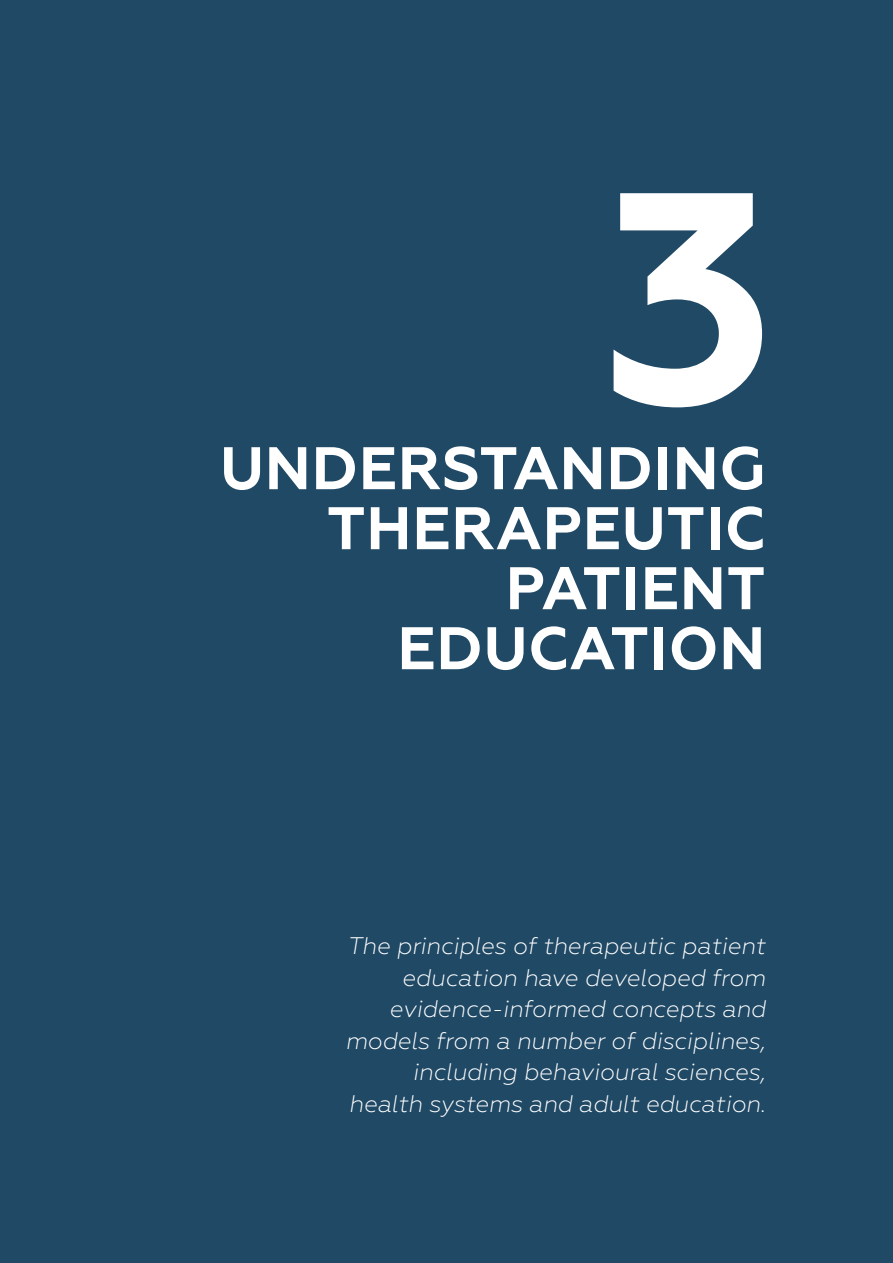
<style>
.page{position:relative;width:893px;height:1263px;background:#204965}
.page>*{position:absolute;margin:0;border:0;box-sizing:border-box;transform-origin:0 0}
.Head_1{font:700 300px "Geometria";color:#fff}
.Head_1-2{font:700 60px "Geometria";letter-spacing:.01em;color:#fff}
.Key_message{font:italic 300 24px/31.5px "Geometria";color:#fff;text-align:right}
</style>
<div class="page">
<p class="Head_1" style="left:602px;top:120px;width:175px">3</p>
<p class="Head_1-2" style="left:220px;top:433px;width:547px">UNDERSTANDING</p>
<p class="Head_1-2" style="left:327px;top:493px;width:440px">THERAPEUTIC</p>
<p class="Head_1-2" style="left:505px;top:553px;width:261px">PATIENT</p>
<p class="Head_1-2" style="left:397px;top:613px;width:370px">EDUCATION</p>
<p class="Key_message" style="left:345px;top:930px;width:421px">The principles of therapeutic patient education have developed from evidence-informed concepts and models from a number of disciplines, including behavioural sciences, health systems and adult education.</p>
</div>
